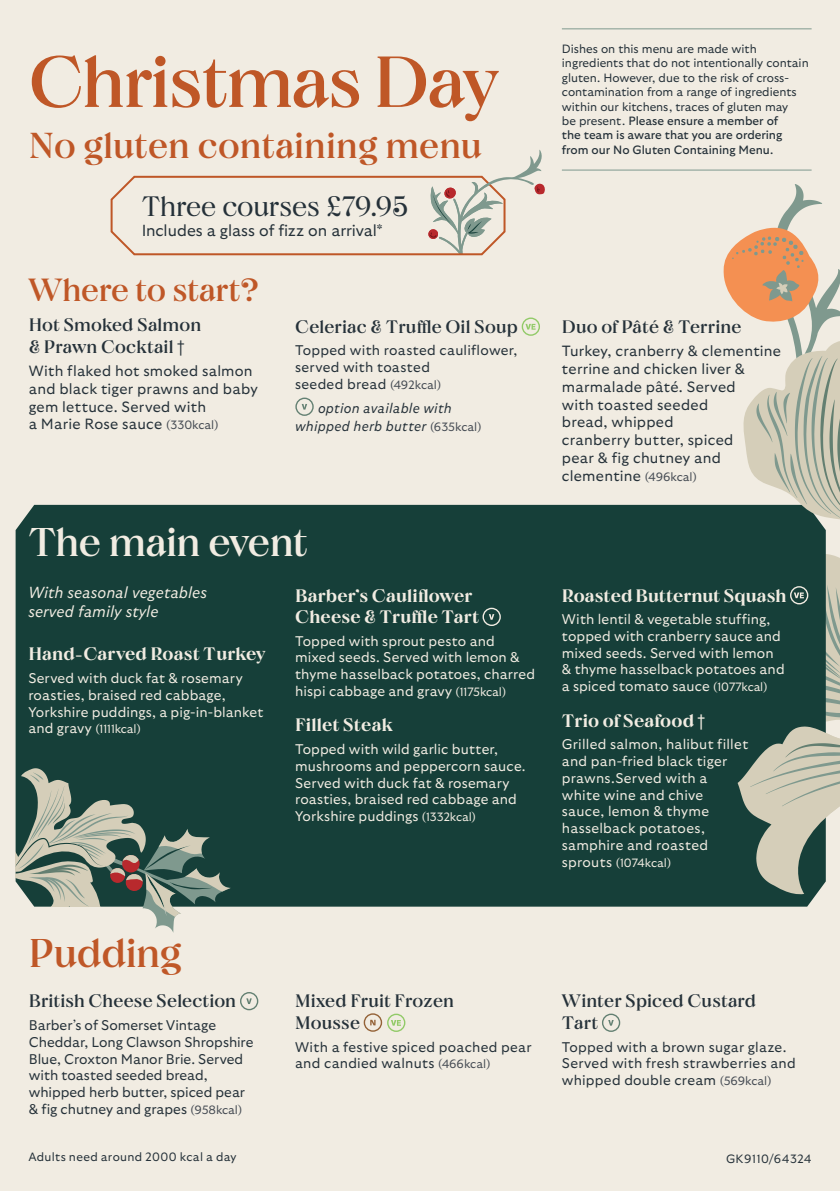
<style>
.page{position:relative;width:840px;height:1191px;background:#fff}
.page>*{position:absolute;margin:0;border:0;box-sizing:border-box;transform-origin:0 0}
.t1{font:72px "Brick Display Pro";letter-spacing:-.025em;color:#bf5727}
.t2{font:40px "Brick Display Pro";letter-spacing:-.015em;color:#f1ece2}
.t3{font:40px "Brick Display Pro";letter-spacing:-.01em;color:#bf5727}
.t4{font:36px "Brick Display Pro";color:#bf5727}
.t5{font:32px "Brick Display Pro";letter-spacing:-.01em;color:#bf5727}
.t6{font:300 28px "Brick Display Pro";letter-spacing:-.005em;color:#253139}
.t7{font:18px/21.6px "Brick Display Pro";letter-spacing:.005em;color:#253139}
.t8{font:500 18px/21.6px "Brick Display Pro";letter-spacing:.005em;color:#f1ece2}
.t9{font:italic 300 16px/19.2px "GT Ultra";color:#f1ece2}
.t10{font:300 16px "GT Ultra";color:#253139}
.t11{font:300 14.8px/17.8px "GT Ultra";letter-spacing:.02em;color:#253139}
.t12{font:300 14px/16.8px "GT Ultra";letter-spacing:.01em;color:#f1ece2}
.t13{font:300 14px/16.8px "GT Ultra";letter-spacing:.01em;color:#253139}
.t14{font:italic 300 14px/17.8px "GT Ultra";letter-spacing:.015em;color:#253139;text-align:center}
.t15{font:300 12px/14.4px "GT Ultra";color:#253139}
.t16{font:300 12px "GT Ultra";letter-spacing:-.015em;color:#f1ece2}
.t17{font:300 12px "GT Ultra";letter-spacing:.025em;color:#253139}
.t18{font:300 12px "GT Ultra";letter-spacing:.035em;color:#253139}
.s1{font-family:"GT Ultra";font-weight:300}
.s2{font-size:12px;color:#454b53}
.s3{font-style:normal;font-size:12px;color:#454b53}
.s4{font-size:14px}
.s5{font-size:12px}
.s6{font-weight:400}
.s7{font-family:"GT Ultra";font-weight:400}
</style>
<div class="page">
<div style="left:0;top:0;width:839px;height:1191px;background:#f1ece2"></div>
<div style="left:16px;top:505px;width:799px;height:401px;background:#163f39"></div>
<svg style="left:240px;top:992px;width:18px;height:18px"></svg>
<svg style="left:363px;top:1013px;width:42px;height:19px"></svg>
<svg style="left:602px;top:1013px;width:18px;height:19px"></svg>
<svg style="left:521px;top:317px;width:18px;height:19px"></svg>
<svg style="left:295px;top:397px;width:18px;height:19px"></svg>
<svg style="left:482px;top:608px;width:18px;height:18px"></svg>
<svg style="left:16px;top:768px;width:214px;height:165px"></svg>
<svg style="left:722px;top:184px;width:117px;height:712px"></svg>
<hr style="left:561px;top:170px;width:250px;height:1px;background:#7f998e">
<hr style="left:561px;top:28px;width:250px;height:1px;background:#7f998e">
<svg style="left:110px;top:149px;width:435px;height:107px"></svg>
<h1 class="t1" style="left:28px;top:45px;width:471px">Christmas Day</h1>
<h3 class="t4" style="left:29px;top:126px;width:454px">No gluten containing menu</h3>
<h3 class="t6" style="left:142px;top:191px;width:268px">Three courses £79.95</h3>
<p class="t10" style="left:142px;top:221px;width:242px">Includes a glass of fizz on arrival*</p>
<h3 class="t5" style="left:28px;top:274px;width:232px">Where to start?</h3>
<p class="t7" style="left:29px;top:315px;width:174px">Hot Smoked Salmon &amp; Prawn Cocktail <span class="s1">†</span></p>
<p class="t11" style="left:29px;top:362px;width:230px">With flaked hot smoked salmon and black tiger prawns and baby gem lettuce. Served with<br>a Marie Rose sauce <span class="s2">(330kcal)</span></p>
<p class="t7" style="left:295px;top:317px;width:224px">Celeriac &amp; Truffle Oil Soup</p>
<p class="t13" style="left:295px;top:342px;width:224px">Topped with roasted cauliflower, served with toasted<br>seeded bread <span class="s2">(492kcal)</span></p>
<p class="t14" style="left:295px;top:399px;width:188px">option available with whipped herb butter <span class="s3">(635kcal)</span></p>
<h2 class="t2" style="left:28px;top:522px;width:281px">The main event</h2>
<p class="t9" style="left:28px;top:583px;width:180px">With seasonal vegetables served family style</p>
<p class="t8" style="left:28px;top:644px;width:238px">Hand-Carved Roast Turkey</p>
<p class="t12" style="left:28px;top:670px;width:236px">Served with duck fat &amp; rosemary roasties, braised red cabbage,<br>Yorkshire puddings, a pig-in-blanket</p>
<p class="t16" style="left:28px;top:722px;width:114px"><span class="s4">and gravy</span> (1111kcal)</p>
<p class="t8" style="left:295px;top:585px;width:185px">Barber’s Cauliflower<br>Cheese &amp; Truffle Tart</p>
<p class="t12" style="left:295px;top:632px;width:241px">Topped with sprout pesto and mixed seeds. Served with lemon &amp; thyme hasselback potatoes, charred hispi cabbage and gravy <span class="s5">(1175kcal)</span></p>
<p class="t8" style="left:295px;top:715px;width:99px">Fillet Steak</p>
<p class="t12" style="left:295px;top:741px;width:232px">Topped with wild garlic butter, mushrooms and peppercorn sauce.<br>Served with duck fat &amp; rosemary roasties, braised red cabbage and<br>Yorkshire puddings <span class="s5">(1332kcal)</span></p>
<h2 class="t3" style="left:28px;top:932px;width:155px">Pudding</h2>
<p class="t7" style="left:29px;top:991px;width:209px">British Cheese Selection</p>
<p class="t13" style="left:29px;top:1016px;width:226px">Barber’s of Somerset Vintage<br>Cheddar, Long Clawson Shropshire<br>Blue, Croxton Manor Brie. Served with toasted seeded bread, whipped herb butter, spiced pear &amp; fig chutney and grapes <span class="s2">(958kcal)</span></p>
<p class="t7" style="left:295px;top:991px;width:160px">Mixed Fruit Frozen<br>Mousse</p>
<p class="t13" style="left:295px;top:1038px;width:238px">With a festive spiced poached pear and candied walnuts <span class="s2">(466kcal)</span></p>
<p class="t15" style="left:561px;top:42px;width:248px">Dishes on this menu are made with ingredients that do not intentionally contain gluten. However, due to the risk of cross&shy;contamination from a range of ingredients within our kitchens, traces of gluten may<br>be present. <span class="s6">Please ensure a member of<br>the team is aware that you are ordering from our No Gluten Containing Menu.</span></p>
<p class="t7" style="left:561px;top:317px;width:181px">Duo of Pâté &amp; Terrine</p>
<p class="t11" style="left:561px;top:342px;width:220px">Turkey, cranberry &amp; clementine terrine and chicken liver &amp; marmalade pâté. Served<br>with toasted seeded<br>bread, whipped<br>cranberry butter, spiced<br>pear &amp; fig chutney and clementine <span class="s2">(496kcal)</span></p>
<p class="t8" style="left:561px;top:585px;width:226px">Roasted Butternut Squash</p>
<p class="t12" style="left:561px;top:611px;width:224px">With lentil &amp; vegetable stuffing, topped with cranberry sauce and mixed seeds. Served with lemon &amp; thyme hasselback potatoes and a spiced tomato sauce <span class="s5">(1077kcal)</span></p>
<p class="t8" style="left:561px;top:710px;width:145px">Trio of Seafood <span class="s7">†</span></p>
<p class="t12" style="left:561px;top:736px;width:188px">Grilled salmon, halibut fillet and pan-fried black tiger prawns.Served with a white wine and chive sauce, lemon &amp; thyme hasselback potatoes, samphire and roasted</p>
<p class="t16" style="left:561px;top:856px;width:111px"><span class="s4">sprouts</span> (1074kcal)</p>
<p class="t7" style="left:561px;top:991px;width:196px">Winter Spiced Custard<br>Tart</p>
<p class="t13" style="left:561px;top:1038px;width:235px">Topped with a brown sugar glaze.<br>Served with fresh strawberries and whipped double cream <span class="s2">(569kcal)</span></p>
<p class="t17" style="left:28px;top:1150px;width:209px">Adults need around 2000 kcal a day</p>
<p class="t18" style="left:725px;top:1151px;width:87px">GK9110/64324</p>
</div>
